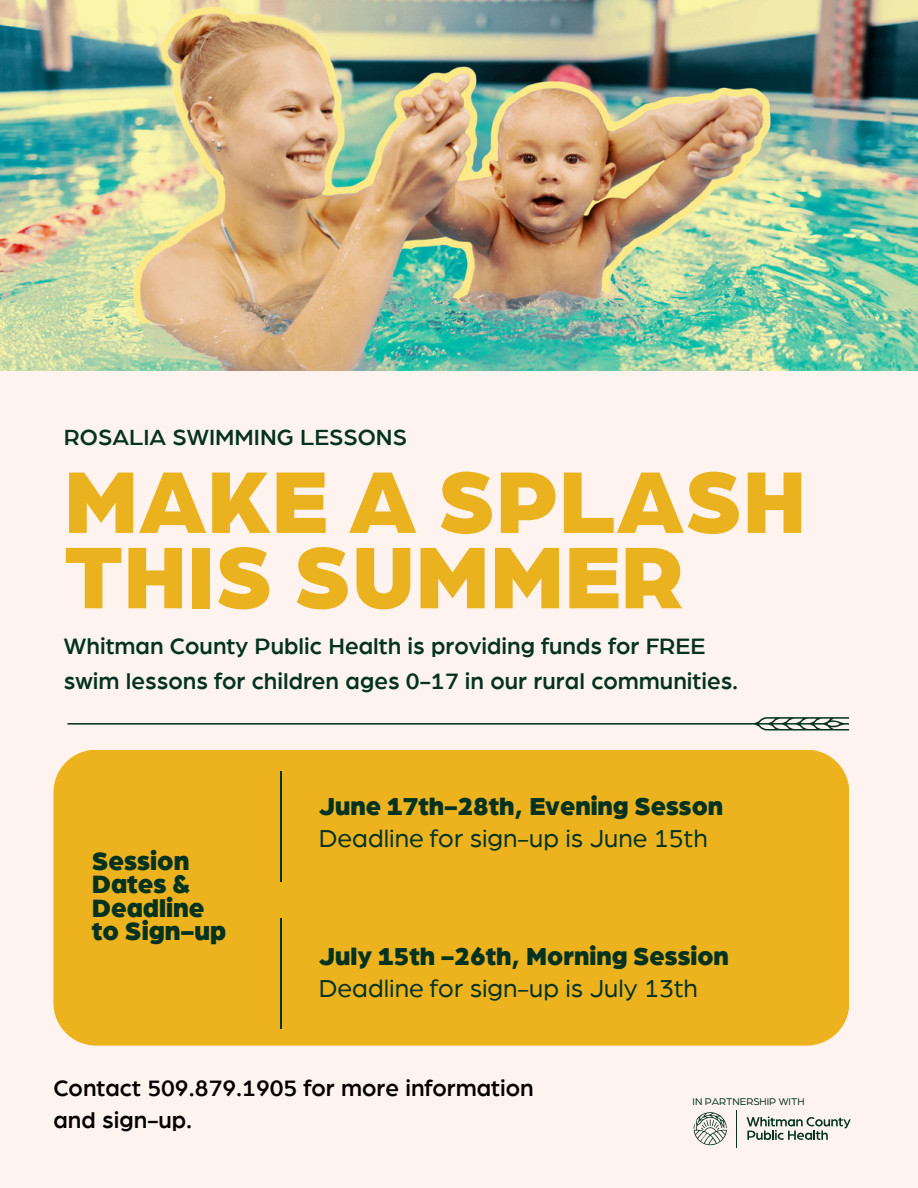
<style>
.page{position:relative;width:918px;height:1188px;background:#fff3f0}
.page>*{position:absolute;margin:0;border:0;box-sizing:border-box;transform-origin:0 0}
.t1{font:900 93.15px/75.3px "Arboria";color:#ebb220}
.t2{font:900 27px/23.7px "Arboria";color:#023220}
.t3{font:900 26.4px/31.5px "Arboria";color:#023220}
.t4{font:26.4px/31.5px "Arboria";color:#023220}
.t5{font:500 24px/34.8px "Arboria";color:#023220}
.t6{font:500 24px/32.7px "Arboria";color:#000}
.t7{font:500 23.7px "Arboria";color:#023220}
.t8{font:10.5px "Arboria";color:#023220}
.s1{font-weight:900}
.s2{font-weight:400}
</style>
<div class="page">
<img style="left:0;top:0;width:918px;height:370px">
<svg style="left:68px;top:717px;width:781px;height:13px"></svg>
<svg style="left:747px;top:1116px;width:104px;height:24px"></svg>
<hr style="left:736px;top:1110px;width:1px;height:38px;background:#033320">
<svg style="left:694px;top:1112px;width:33px;height:33px"></svg>
<div style="left:53px;top:750px;width:796px;height:296px;background:#ecb31f"></div>
<hr style="left:280px;top:771px;width:2px;height:111px;background:#023220">
<hr style="left:280px;top:918px;width:2px;height:111px;background:#023220">
<h2 class="t7" style="left:64px;top:426px;width:345px">ROSALIA SWIMMING LESSONS</h2>
<h3 class="t1" style="left:64px;top:468px;width:744px">MAKE A SPLASH<br>THIS SUMMER</h3>
<h3 class="t5" style="left:64px;top:630px;width:676px">Whitman County Public Health is providing funds for FREE swim lessons for children ages 0-17 in our rural communities.</h3>
<h1 class="t2" style="left:92px;top:850px;width:136px">Session<br>Dates &amp;<br>Deadline to Sign-up</h1>
<h1 class="t4" style="left:319px;top:792px;width:406px"><span class="s1">June 17th-28th, Evening Sesson<br></span>Deadline for sign-up is June 15th</h1>
<h1 class="t3" style="left:319px;top:941px;width:411px">July 15th -26th, Morning Session<br><span class="s2">Deadline for sign-up is July 13th</span></h1>
<p class="t6" style="left:53px;top:1072px;width:482px">Contact 509.879.1905 for more information and sign-up.</p>
<h3 class="t8" style="left:693px;top:1097px;width:113px">IN PARTNERSHIP WITH</h3>
</div>
